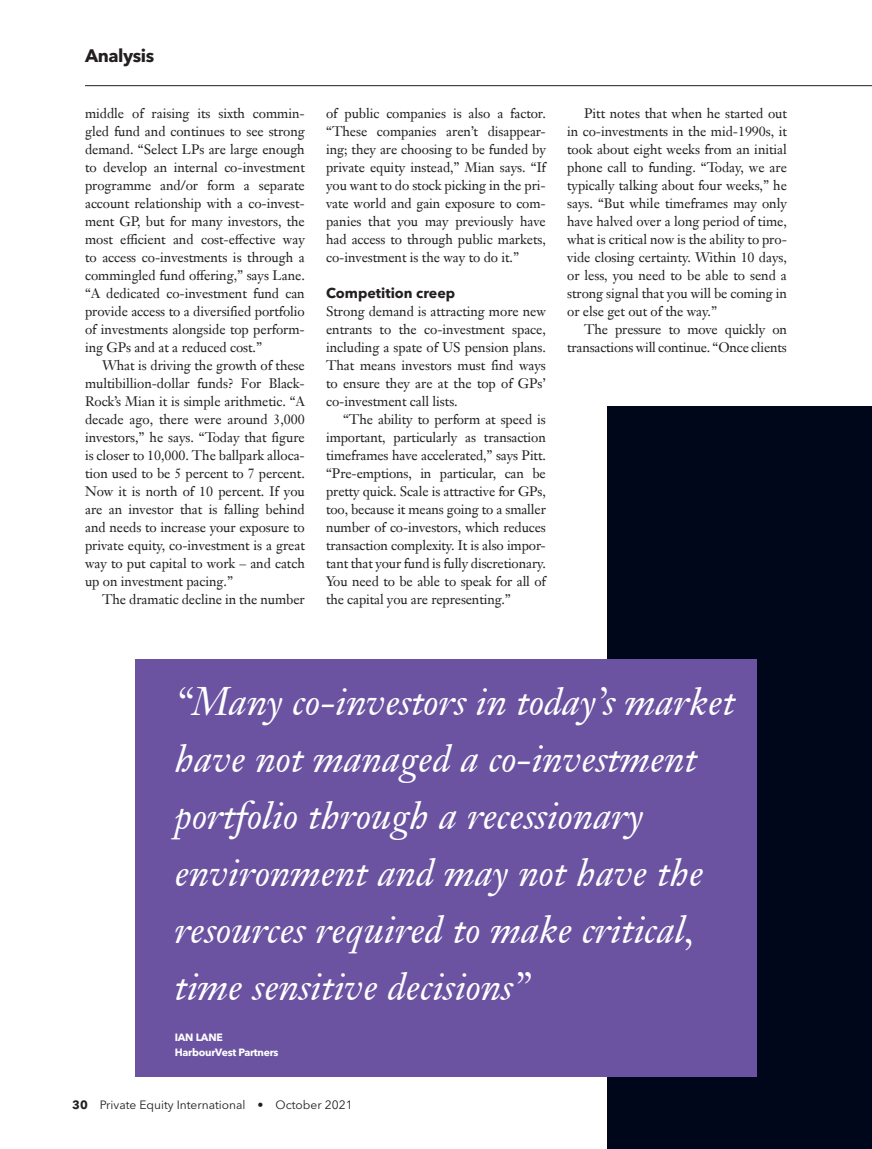
<style>
.page{position:relative;width:872px;height:1149px;background:#fff}
.page>*{position:absolute;margin:0;border:0;box-sizing:border-box;transform-origin:0 0}
.J2_Analysis_Quote_la{font:italic 39px/57px "Janson Text LT Pro";color:#fff}
.t1{font:700 18px "Avenir Next LT Pro";letter-spacing:-.025em;color:#231f20}
.I_Analysis_Crosshead{font:700 14.25px "Avenir Next LT Pro";color:#231f20}
.G__Analysis_Body_Ind{font:13.5px/18px "Janson Text LT Pro";letter-spacing:-.005em;color:#231f20;text-align:justify}
.F_Analysis_Body_NO_i{font:13.5px/18px "Janson Text LT Pro";letter-spacing:-.005em;color:#231f20;text-align:justify}
.t2{font:12px "Avenir Next LT Pro";color:#231f20}
.M_Analysis_quote_Com{font:700 10.5px "Avenir Next LT Pro";letter-spacing:-.025em;color:#fff}
.K_Analysis_quote_nam{font:700 10.5px "Avenir Next LT Pro";letter-spacing:-.025em;color:#fff}
.s1{font-weight:700}
</style>
<div class="page">
<hr style="left:85px;top:85px;width:787px;height:1px;background:#231f20">
<div style="left:607px;top:406px;width:265px;height:742px;background:#01071a"></div>
<div style="left:135px;top:659px;width:621px;height:417px;background:#6b53a2"></div>
<h2 class="t1" style="left:85px;top:45px;width:71px">Analysis</h2>
<p class="G__Analysis_Body_Ind" style="left:85px;top:104px;width:221px">middle of raising its sixth commin&shy;gled fund and continues to see strong demand. “Select LPs are large enough to develop an internal co-investment programme and/or form a separate account relationship with a co-invest&shy;ment GP, but for many investors, the most efficient and cost-effective way to access co-investments is through a commingled fund offering,” says Lane. “A dedicated co-investment fund can provide access to a diversified portfolio of investments alongside top perform&shy;ing GPs and at a reduced cost.”</p>
<p class="G__Analysis_Body_Ind" style="left:85px;top:356px;width:221px;text-indent:17px">What is driving the growth of these multibillion-dollar funds? For Black-Rock’s Mian it is simple arithmetic. “A decade ago, there were around 3,000 investors,” he says. “Today that figure is closer to 10,000. The ballpark alloca&shy;tion used to be 5 percent to 7 percent.<br>Now it is north of 10 percent. If you are an investor that is falling behind and needs to increase your exposure to private equity, co-investment is a great way to put capital to work – and catch up on investment pacing.”</p>
<p class="G__Analysis_Body_Ind" style="left:102px;top:590px;width:204px">The dramatic decline in the number</p>
<p class="G__Analysis_Body_Ind" style="left:326px;top:104px;width:221px">of public companies is also a factor. “These companies aren’t disappear&shy;ing; they are choosing to be funded by private equity instead,” Mian says. “If you want to do stock picking in the pri&shy;vate world and gain exposure to com&shy;panies that you may previously have had access to through public markets, co-investment is the way to do it.”</p>
<p class="I_Analysis_Crosshead" style="left:326px;top:284px;width:131px">Competition creep</p>
<p class="F_Analysis_Body_NO_i" style="left:326px;top:302px;width:221px">Strong demand is attracting more new entrants to the co-investment space, including a spate of US pension plans.<br>That means investors must find ways to ensure they are at the top of GPs’ co-investment call lists.</p>
<p class="G__Analysis_Body_Ind" style="left:326px;top:410px;width:221px;text-indent:17px">“The ability to perform at speed is important, particularly as transaction timeframes have accelerated,” says Pitt. “Pre-emptions, in particular, can be pretty quick. Scale is attractive for GPs, too, because it means going to a smaller number of co-investors, which reduces transaction complexity. It is also impor&shy;tant that your fund is fully discretionary.<br>You need to be able to speak for all of the capital you are representing.”</p>
<p class="G__Analysis_Body_Ind" style="left:567px;top:104px;width:221px;text-indent:17px">Pitt notes that when he started out in co-investments in the mid-1990s, it took about eight weeks from an initial phone call to funding. “Today, we are typically talking about four weeks,” he says. “But while timeframes may only have halved over a long period of time, what is critical now is the ability to pro&shy;vide closing certainty. Within 10 days, or less, you need to be able to send a strong signal that you will be coming in or else get out of the way.”</p>
<p class="G__Analysis_Body_Ind" style="left:567px;top:320px;width:221px;text-align:right">The pressure to move quickly on transactions will continue. “Once clients</p>
<p class="J2_Analysis_Quote_la" style="left:175px;top:673px;width:561px">“Many co-investors in today’s market have not managed a co-investment portfolio through a recessionary environment and may not have the resources required to make critical, time sensitive decisions”</p>
<p class="K_Analysis_quote_nam" style="left:175px;top:1030px;width:49px">IAN LANE</p>
<p class="M_Analysis_quote_Com" style="left:175px;top:1045px;width:105px">HarbourVest Partners</p>
<p class="t2" style="left:72px;top:1097px;width:282px"><span class="s1">30</span> Private Equity International • October 2021</p>
</div>
